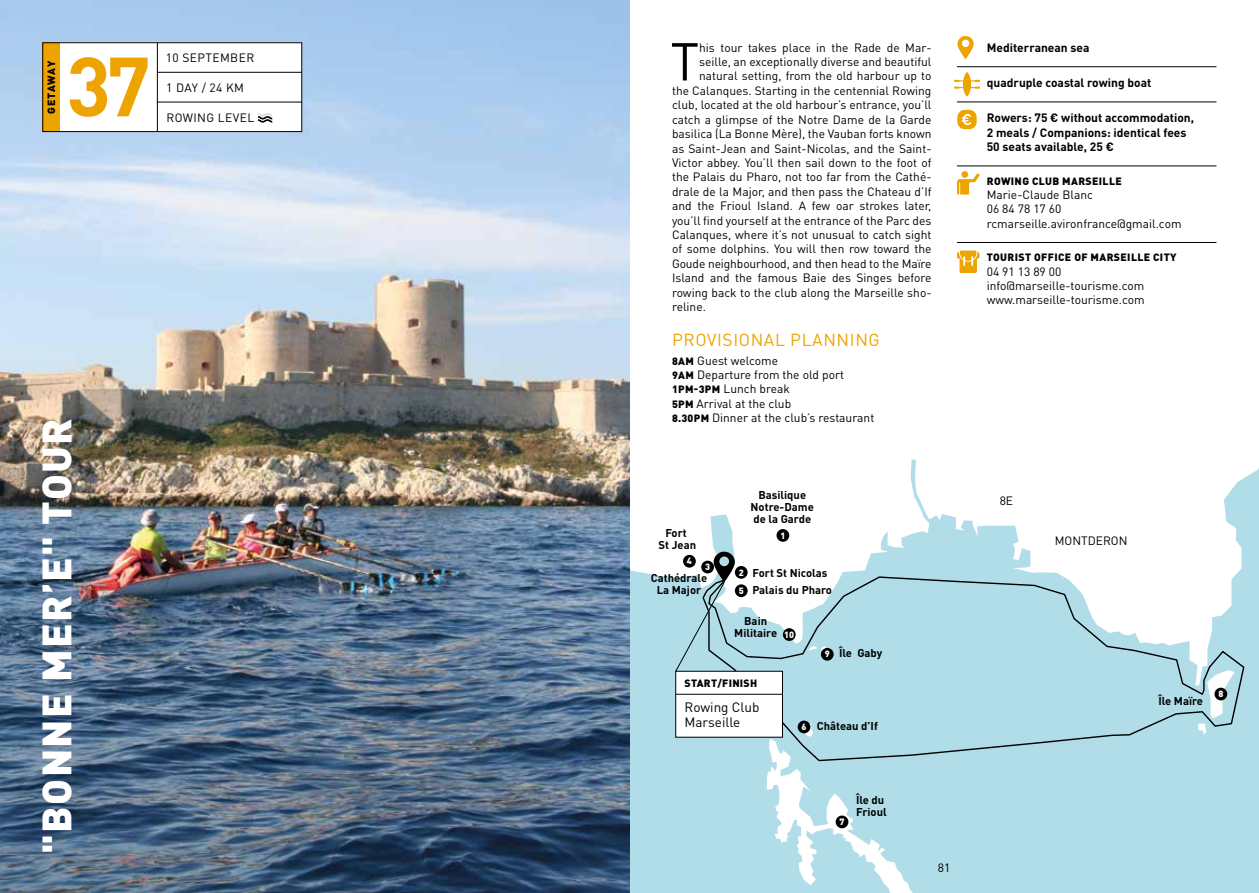
<style>
.page{position:relative;width:1259px;height:893px;background:#fff}
.page>*{position:absolute;margin:0;border:0;box-sizing:border-box;transform-origin:0 0}
.t1{font:700 82.5px "DINOT";color:#eea400}
.t2{font:52.5px "DINOT";color:#000}
.t3{font:900 40.5px "DINOT";letter-spacing:.035em;color:#fff}
.t4{font:17.25px "DINOT";letter-spacing:.035em;color:#eea400}
.t5{font:13.5px/15px "DINOT";color:#000}
.t6{font:12px/14.4px "DINOT";color:#000}
.t7{font:700 12px/14.4px "DINOT";color:#000}
.t8{font:12px "DINOT";letter-spacing:.035em;color:#000}
.t9{font:700 11.25px/12px "DINOT";color:#000;text-align:center}
.t10{font:900 10.5px "DINOT";letter-spacing:.035em;color:#000}
.t11{font:900 10.5px "DINOT";letter-spacing:.065em;color:#000}
.t12{font:900 9px/18.3px "DINOT";color:#fff}
.s1{font-weight:900;font-size:10.5px}
.s2{font-weight:900;font-size:9px;color:#fff}
</style>
<div class="page">
<div style="left:629px;top:685px;width:630px;height:208px;background:#b1dde8"></div>
<svg style="left:629px;top:452px;width:630px;height:233px"></svg>
<svg style="left:767px;top:762px;width:158px;height:131px"></svg>
<svg style="left:910px;top:458px;width:27px;height:67px"></svg>
<svg style="left:701px;top:576px;width:544px;height:186px"></svg>
<div style="left:676px;top:671px;width:106px;height:66px;background:#fff"></div>
<div style="left:675px;top:671px;width:107px;height:66px;border:1px solid #000"></div>
<hr style="left:676px;top:694px;width:106px;height:1px;background:#000">
<div style="left:776px;top:529px;width:13px;height:13px;background:#000;border-radius:50%"></div>
<div style="left:783px;top:628px;width:12px;height:13px;background:#000;border-radius:50%"></div>
<div style="left:735px;top:566px;width:12px;height:13px;background:#000;border-radius:50%"></div>
<div style="left:735px;top:584px;width:12px;height:13px;background:#000;border-radius:50%"></div>
<svg style="left:675px;top:551px;width:60px;height:121px"></svg>
<div style="left:701px;top:561px;width:13px;height:12px;background:#000;border-radius:50%"></div>
<div style="left:683px;top:555px;width:13px;height:13px;background:#000;border-radius:50%"></div>
<div style="left:821px;top:648px;width:12px;height:13px;background:#000;border-radius:50%"></div>
<div style="left:797px;top:721px;width:13px;height:12px;background:#000;border-radius:50%"></div>
<div style="left:1214px;top:688px;width:13px;height:12px;background:#000;border-radius:50%"></div>
<div style="left:835px;top:815px;width:13px;height:13px;background:#000;border-radius:50%"></div>
<img style="left:0;top:0;width:629px;height:893px">
<div style="left:43px;top:43px;width:259px;height:89px;background:#fff"></div>
<hr style="left:957px;top:66px;width:259px;height:1px;background:#000">
<hr style="left:957px;top:102px;width:259px;height:1px;background:#000">
<hr style="left:957px;top:166px;width:259px;height:1px;background:#000">
<hr style="left:957px;top:242px;width:259px;height:1px;background:#000">
<div style="left:43px;top:43px;width:17px;height:89px;background:#eea400"></div>
<hr style="left:157px;top:43px;width:1px;height:89px;background:#000">
<hr style="left:157px;top:72px;width:145px;height:1px;background:#000">
<hr style="left:157px;top:102px;width:145px;height:1px;background:#000">
<svg style="left:258px;top:113px;width:14px;height:10px"></svg>
<svg style="left:954px;top:72px;width:26px;height:24px"></svg>
<svg style="left:957px;top:36px;width:16px;height:23px"></svg>
<svg style="left:957px;top:251px;width:22px;height:22px"></svg>
<svg style="left:957px;top:110px;width:19px;height:19px"></svg>
<div style="left:43px;top:43px;width:259px;height:89px;border:1px solid #000"></div>
<svg style="left:957px;top:171px;width:22px;height:24px"></svg>
<p class="t11" style="left:44px;top:114px;width:54px;rotate:-90deg">GETAWAY</p>
<h1 class="t1" style="left:66px;top:30px;width:86px">37</h1>
<p class="t8" style="left:166px;top:49px;width:90px">10 SEPTEMBER</p>
<p class="t6" style="left:166px;top:80px;width:79px">1 DAY / 24 KM</p>
<p class="t8" style="left:166px;top:109px;width:89px">ROWING LEVEL</p>
<h3 class="t3" style="left:29px;top:854px;width:437px;rotate:-90deg">"BONNE MER’E" TOUR</h3>
<h2 class="t2" style="left:670px;top:26px;width:30px">T</h2>
<p class="t6" style="left:699px;top:40px;width:234px">his tour takes place in the Rade de Mar-</p>
<p class="t6" style="left:699px;top:54px;width:234px">seille, an exceptionally diverse and beautiful</p>
<p class="t6" style="left:699px;top:68px;width:234px">natural setting, from the old harbour up to</p>
<p class="t6" style="left:672px;top:83px;width:261px">the Calanques. Starting in the centennial Rowing</p>
<p class="t6" style="left:672px;top:97px;width:261px">club, located at the old harbour’s entrance, you’ll</p>
<p class="t6" style="left:672px;top:112px;width:261px">catch a glimpse of the Notre Dame de la Garde</p>
<p class="t6" style="left:672px;top:126px;width:261px">basilica (La Bonne Mère), the Vauban forts known</p>
<p class="t6" style="left:672px;top:140px;width:261px">as Saint-Jean and Saint-Nicolas, and the Saint-</p>
<p class="t6" style="left:672px;top:155px;width:261px">Victor abbey. You’ll then sail down to the foot of</p>
<p class="t6" style="left:672px;top:169px;width:261px">the Palais du Pharo, not too far from the Cathé-</p>
<p class="t6" style="left:672px;top:184px;width:261px">drale de la Major, and then pass the Chateau d’If</p>
<p class="t6" style="left:672px;top:198px;width:261px">and the Frioul Island. A few oar strokes later,</p>
<p class="t6" style="left:672px;top:212px;width:261px">you’ll find yourself at the entrance of the Parc des</p>
<p class="t6" style="left:672px;top:227px;width:261px">Calanques, where it’s not unusual to catch sight</p>
<p class="t6" style="left:672px;top:241px;width:261px">of some dolphins. You will then row toward the</p>
<p class="t6" style="left:672px;top:256px;width:261px">Goude neighbourhood, and then head to the Maïre</p>
<p class="t6" style="left:672px;top:270px;width:261px">Island and the famous Baie des Singes before</p>
<p class="t6" style="left:672px;top:284px;width:261px">rowing back to the club along the Marseille sho-</p>
<p class="t6" style="left:672px;top:299px;width:35px">reline.</p>
<h3 class="t4" style="left:672px;top:328px;width:209px">PROVISIONAL PLANNING</h3>
<p class="t6" style="left:672px;top:353px;width:204px"><span class="s1">8AM</span> Guest welcome<br><span class="s1">9AM</span> Departure from the old port<br><span class="s1">1PM-3PM</span> Lunch break<br><span class="s1">5PM</span> Arrival at the club<br><span class="s1">8.30PM</span> Dinner at the club’s restaurant</p>
<p class="t9" style="left:658px;top:527px;width:39px">Fort<br>St Jean</p>
<p class="t12" style="left:687px;top:552px;width:7px">4</p>
<p class="t9" style="left:651px;top:572px;width:58px">Cathédrale<br>La Major</p>
<p class="t12" style="left:705px;top:557px;width:7px">3</p>
<p class="t9" style="left:750px;top:489px;width:65px">Basilique<br>Notre-Dame de la Garde</p>
<p class="t12" style="left:780px;top:526px;width:7px">1</p>
<p class="t9" style="left:752px;top:564px;width:81px;line-height:17.2px;text-align:left">Fort St Nicolas<br>Palais du Pharo</p>
<p class="t9" style="left:734px;top:615px;width:44px">Bain<br>Militaire</p>
<p class="t12" style="left:739px;top:563px;width:7px">2<br>5</p>
<p class="t12" style="left:784px;top:625px;width:12px">10</p>
<p class="t9" style="left:825px;top:647px;width:59px"><span class="s2">9</span> Île Gaby</p>
<p class="t10" style="left:684px;top:676px;width:74px">START/FINISH</p>
<p class="t5" style="left:684px;top:699px;width:76px">Rowing Club<br>Marseille</p>
<p class="t9" style="left:801px;top:720px;width:78px"><span class="s2">6</span> Château d’If</p>
<p class="t12" style="left:839px;top:812px;width:7px">7</p>
<p class="t9" style="left:856px;top:793px;width:32px;text-align:left">Île du<br>Frioul</p>
<p class="t6" style="left:938px;top:860px;width:14px">81</p>
<p class="t7" style="left:986px;top:40px;width:104px">Mediterranean sea</p>
<p class="t7" style="left:986px;top:75px;width:166px">quadruple coastal rowing boat</p>
<p class="t7" style="left:986px;top:110px;width:209px">Rowers: 75 € without accommodation,<br>2 meals / Companions: identical fees<br>50 seats available, 25 €</p>
<p class="t10" style="left:987px;top:174px;width:136px">ROWING CLUB MARSEILLE</p>
<p class="t6" style="left:986px;top:187px;width:196px">Marie-Claude Blanc<br>06 84 78 17 60 rcmarseille.avironfrance@gmail.com</p>
<p class="t10" style="left:987px;top:250px;width:191px">TOURIST OFFICE OF MARSEILLE CITY</p>
<p class="t6" style="left:986px;top:264px;width:159px">04 91 13 89 00 info@marseille-tourisme.com www.marseille-tourisme.com</p>
<p class="t6" style="left:999px;top:493px;width:15px">8E</p>
<p class="t6" style="left:1054px;top:533px;width:74px">MONTDERON</p>
<p class="t9" style="left:1158px;top:695px;width:46px">Île Maïre</p>
<p class="t12" style="left:1218px;top:684px;width:7px">8</p>
</div>
